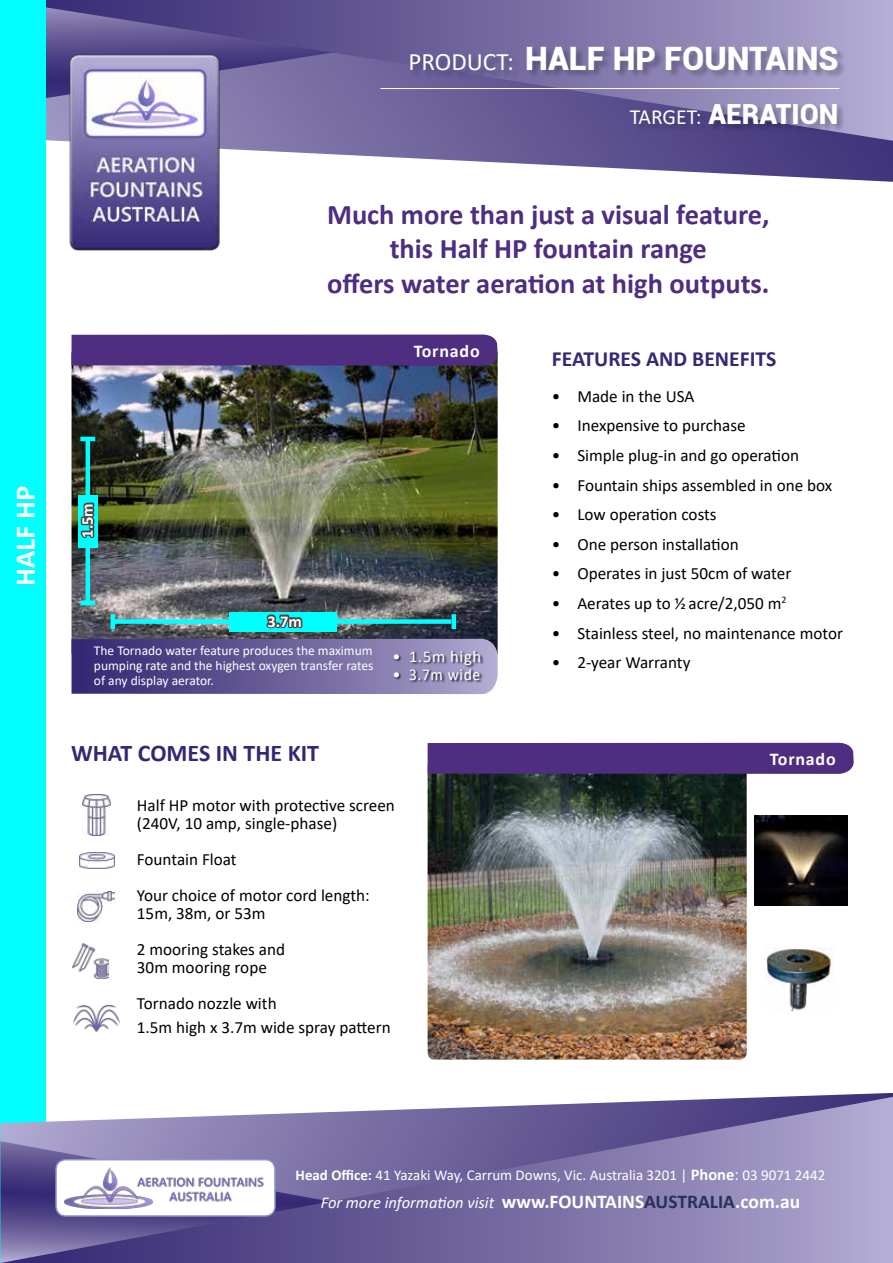
<style>
.page{position:relative;width:893px;height:1263px;background:#fff}
.page>*{position:absolute;margin:0;border:0;box-sizing:border-box;transform-origin:0 0}
.t1{font:900 32.25px "Roboto";color:#fff}
.t2{font:700 28.5px/34.5px "Calibri";color:#4f2d80;text-align:center}
.t3{font:700 28.5px "Calibri";color:#fffffe}
.t4{font:900 27.75px "Roboto";color:#fff}
.t5{font:700 24px "Calibri";color:#342875}
.t6{font:700 21.75px "Calibri";color:#342875}
.t7{font:700 18px "Calibri";letter-spacing:.045em;color:#fff}
.t8{font:17.1px/36px "Calibri";color:#000}
.t9{font:italic 16.5px "Calibri";color:#fff}
.t10{font:16.5px "Calibri";letter-spacing:.04em;color:#fff}
.t11{font:700 16.5px "Calibri";color:#fffffe}
.t12{font:15px "Calibri";color:#fff}
.t13{font:13.5px/15px "Calibri";color:#fff;text-align:justify}
.s1{font-family:"Calibri";font-weight:400;font-size:25.05px}
.s2{font-family:"Calibri";font-weight:400;font-size:21.6px}
.s3{font-weight:700}
.s4{font-weight:700;font-size:16.5px}
.s5{font-size:16.5px}
.s6{font-weight:700;font-style:normal;font-size:19.5px}
.s7{font-weight:700;font-style:normal;font-size:19.5px;color:#263258}
</style>
<div class="page">
<svg style="left:45px;top:164px;width:848px;height:18px"></svg>
<svg style="left:45px;top:141px;width:848px;height:23px"></svg>
<svg style="left:45px;top:0;width:848px;height:141px;background:#766da3"></svg>
<div style="left:0;top:0;width:45px;height:1263px;background:#0ff"></div>
<svg style="left:0;top:1097px;width:893px;height:166px;background:#837cad"></svg>
<div style="left:56px;top:1160px;width:219px;height:56px;background:#fff;border-radius:10px"></div>
<img style="left:65px;top:1167px;width:199px;height:41px">
<div style="left:55px;top:1159px;width:221px;height:58px;border:2px solid #8a95ca;border-radius:10px"></div>
<img style="left:79px;top:853px;width:35px;height:16px">
<img style="left:83px;top:794px;width:27px;height:42px">
<img style="left:77px;top:891px;width:38px;height:31px">
<img style="left:74px;top:1005px;width:45px;height:26px">
<img style="left:72px;top:944px;width:37px;height:35px">
<img style="left:754px;top:816px;width:93px;height:89px">
<img style="left:765px;top:948px;width:68px;height:62px">
<img style="left:428px;top:774px;width:319px;height:285px">
<div style="left:428px;top:742px;width:426px;height:32px;background:#4f2d80"></div>
<svg style="left:808px;top:876px;width:6px;height:6px"></svg>
<svg style="left:787px;top:876px;width:5px;height:6px"></svg>
<div style="left:410px;top:47px;width:436px;height:32px;background:#000;opacity:.25"></div>
<div style="left:630px;top:103px;width:216px;height:30px;background:#000;opacity:.25"></div>
<hr style="left:380px;top:88px;width:459px;height:1px;background:#fff">
<img style="left:72px;top:366px;width:426px;height:246px">
<div style="left:72px;top:334px;width:426px;height:32px;background:#4f2d80"></div>
<div style="left:78px;top:495px;width:20px;height:52px;background:#0ff"></div>
<hr style="left:86px;top:439px;width:4px;height:165px;background:#0ff">
<hr style="left:80px;top:437px;width:15px;height:4px;background:#0ff">
<hr style="left:80px;top:601px;width:15px;height:4px;background:#0ff">
<svg style="left:80px;top:502px;width:15px;height:36px"></svg>
<svg style="left:72px;top:612px;width:426px;height:82px;background:#5c6b92"></svg>
<img style="left:67px;top:52px;width:154px;height:199px">
<h2 class="t3" style="left:5px;top:586px;width:101px;rotate:-90deg">HALF HP</h2>
<h1 class="t1" style="left:408px;top:36px;width:432px"><span class="s1">PRODUCT:</span> HALF HP FOUNTAINS</h1>
<h3 class="t4" style="left:630px;top:95px;width:210px"><span class="s2">TARGET:</span> AERATION</h3>
<h2 class="t2" style="left:327px;top:197px;width:444px">Much more than just a visual feature, this Half HP fountain range<br>offers water aeration at high outputs.</h2>
<p class="t7" style="left:414px;top:338px;width:67px">Tornado</p>
<p class="t11" style="left:76px;top:538px;width:36px;rotate:-90deg">1.5m</p>
<p class="t11" style="left:267px;top:609px;width:36px">3.7m</p>
<p class="t13" style="left:94px;top:643px;width:281px">The Tornado water feature produces the maximum pumping rate and the highest oxygen transfer rates of any display aerator.</p>
<p class="t10" style="left:393px;top:645px;width:90px">• 1.5m high</p>
<p class="t10" style="left:393px;top:663px;width:89px">• 3.7m wide</p>
<p class="t6" style="left:552px;top:344px;width:226px">FEATURES AND BENEFITS</p>
<p class="t8" style="left:552px;top:378px;width:144px">• Made in the USA</p>
<p class="t8" style="left:552px;top:407px;width:195px">• Inexpensive to purchase</p>
<p class="t8" style="left:552px;top:437px;width:249px">• Simple plug-in and go operation</p>
<p class="t8" style="left:552px;top:466px;width:282px">• Fountain ships assembled in one box</p>
<p class="t8" style="left:552px;top:496px;width:166px">• Low operation costs</p>
<p class="t8" style="left:552px;top:526px;width:189px">• One person installation</p>
<p class="t8" style="left:552px;top:555px;width:241px">• Operates in just 50cm of water</p>
<p class="t8" style="left:552px;top:585px;width:236px">• Aerates up to ½acre/2,050 m<sup>2</sup></p>
<p class="t8" style="left:552px;top:614px;width:293px">• Stainless steel, no maintenance motor</p>
<p class="t8" style="left:552px;top:644px;width:140px">• 2-year Warranty</p>
<h3 class="t5" style="left:71px;top:736px;width:250px">WHAT COMES IN THE KIT</h3>
<p class="t7" style="left:770px;top:746px;width:67px">Tornado</p>
<p class="t8" style="left:137px;top:796px;width:260px;line-height:18px">Half HP motor with protective screen (240V, 10 amp, single-phase)</p>
<p class="t8" style="left:137px;top:841px;width:234px">Fountain Float<br>Your choice of motor cord length:</p>
<p class="t8" style="left:137px;top:895px;width:150px">15m, 38m, or 53m<br>2 mooring stakes and</p>
<p class="t8" style="left:137px;top:949px;width:141px">30m mooring rope<br>Tornado nozzle with</p>
<p class="t8" style="left:137px;top:1009px;width:255px">1.5m high x 3.7m wide spray pattern</p>
<p class="t12" style="left:296px;top:1164px;width:531px"><span class="s3">Head Office:</span> 41 Yazaki Way, Carrum Downs, Vic. Australia 3201 | <span class="s4">Phone</span><span class="s5">:</span> 03 9071 2442</p>
<p class="t9" style="left:321px;top:1191px;width:481px">For more information visit <span class="s6">www.FOUNTAINS</span><span class="s7">AUSTRALIA</span><span class="s6">.com.au</span></p>
</div>
